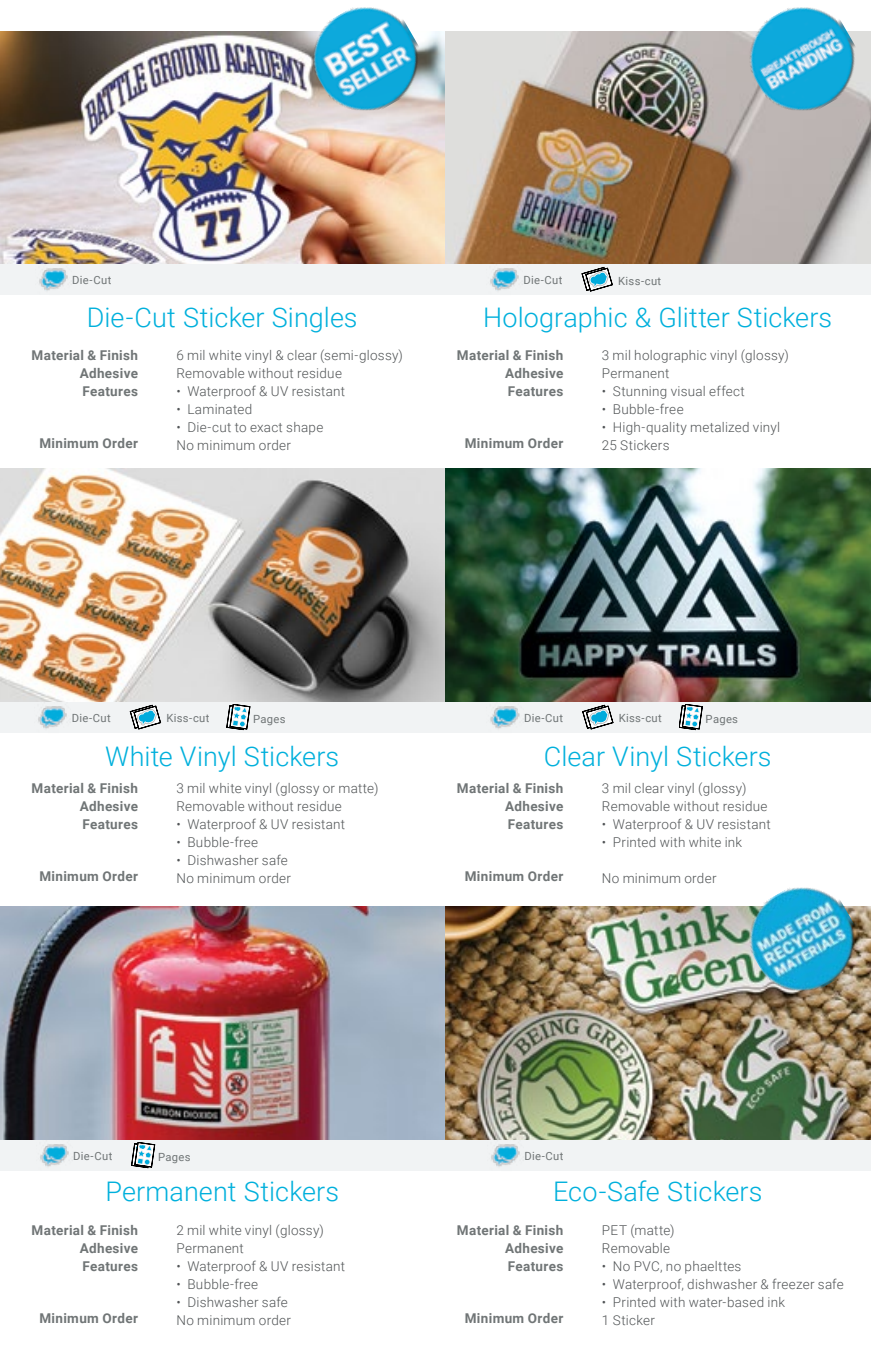
<style>
.page{position:relative;width:871px;height:1357px;background:#fff}
.page>*{position:absolute;margin:0;border:0;box-sizing:border-box;transform-origin:0 0}
.t1{font:300 27px "Roboto";letter-spacing:.005em;color:#00b0dc}
.t2{font:300 13.5px/18px "Roboto";letter-spacing:.02em;color:#525557}
.t3{font:700 13.5px/18px "Roboto";letter-spacing:.025em;color:#707576;text-align:justify}
.t4{font:11.25px "Roboto";letter-spacing:.025em;color:#707576}
</style>
<div class="page">
<img style="left:444px;top:906px;width:427px;height:233px">
<img style="left:0;top:906px;width:444px;height:233px">
<img style="left:444px;top:469px;width:427px;height:233px">
<img style="left:0;top:469px;width:444px;height:233px">
<img style="left:444px;top:32px;width:427px;height:232px">
<img style="left:0;top:32px;width:444px;height:232px">
<div style="left:0;top:264px;width:871px;height:30px;background:#f1f3f4"></div>
<div style="left:0;top:702px;width:871px;height:31px;background:#f1f3f4"></div>
<div style="left:0;top:1139px;width:871px;height:31px;background:#f1f3f4"></div>
<img style="left:487px;top:1144px;width:36px;height:27px">
<img style="left:36px;top:1144px;width:36px;height:27px">
<svg style="left:131px;top:1142px;width:24px;height:26px"></svg>
<img style="left:490px;top:706px;width:30px;height:23px">
<svg style="left:679px;top:704px;width:24px;height:26px"></svg>
<svg style="left:582px;top:705px;width:31px;height:24px"></svg>
<img style="left:38px;top:706px;width:29px;height:23px">
<svg style="left:227px;top:704px;width:23px;height:26px"></svg>
<svg style="left:130px;top:705px;width:31px;height:24px"></svg>
<img style="left:486px;top:268px;width:36px;height:27px">
<svg style="left:582px;top:267px;width:30px;height:25px"></svg>
<img style="left:35px;top:268px;width:36px;height:27px">
<img style="left:734px;top:7px;width:137px;height:103px">
<img style="left:298px;top:7px;width:137px;height:103px">
<img style="left:734px;top:887px;width:137px;height:103px">
<p class="t4" style="left:72px;top:272px;width:41px">Die-Cut</p>
<p class="t4" style="left:523px;top:272px;width:41px">Die-Cut</p>
<p class="t4" style="left:618px;top:273px;width:45px">Kiss-cut</p>
<h1 class="t1" style="left:87px;top:299px;width:272px">Die-Cut Sticker Singles</h1>
<p class="t3" style="left:80px;top:346px;width:60px;text-indent:-48px">Material &amp; Finish Adhesive Features</p>
<p class="t2" style="left:176px;top:346px;width:228px">6 mil white vinyl &amp; clear (semi-glossy)<br>Removable without residue</p>
<p class="t2" style="left:176px;top:382px;width:170px">• Waterproof &amp; UV resistant</p>
<p class="t2" style="left:176px;top:400px;width:77px">• Laminated</p>
<p class="t2" style="left:176px;top:418px;width:148px">• Die-cut to exact shape<br>No minimum order</p>
<p class="t3" style="left:39px;top:434px;width:100px">Minimum Order</p>
<h1 class="t1" style="left:483px;top:299px;width:351px">Holographic &amp; Glitter Stickers</h1>
<p class="t3" style="left:505px;top:346px;width:60px;text-indent:-48px">Material &amp; Finish Adhesive Features</p>
<p class="t3" style="left:465px;top:434px;width:100px">Minimum Order</p>
<p class="t2" style="left:602px;top:346px;width:189px">3 mil holographic vinyl (glossy)<br>Permanent</p>
<p class="t2" style="left:602px;top:382px;width:144px">• Stunning visual effect</p>
<p class="t2" style="left:602px;top:400px;width:83px">• Bubble-free</p>
<p class="t2" style="left:602px;top:418px;width:180px">• High-quality metalized vinyl<br>25 Stickers</p>
<p class="t4" style="left:72px;top:710px;width:41px">Die-Cut</p>
<p class="t4" style="left:166px;top:710px;width:45px">Kiss-cut</p>
<p class="t4" style="left:253px;top:710px;width:34px">Pages</p>
<p class="t4" style="left:524px;top:710px;width:41px">Die-Cut</p>
<p class="t4" style="left:619px;top:710px;width:45px">Kiss-cut</p>
<p class="t4" style="left:705px;top:710px;width:34px">Pages</p>
<h1 class="t1" style="left:105px;top:737px;width:235px">White Vinyl Stickers</h1>
<h1 class="t1" style="left:544px;top:737px;width:229px">Clear Vinyl Stickers</h1>
<p class="t3" style="left:80px;top:779px;width:60px;text-indent:-48px">Material &amp; Finish Adhesive Features</p>
<p class="t3" style="left:39px;top:867px;width:100px">Minimum Order</p>
<p class="t2" style="left:176px;top:779px;width:203px">3 mil white vinyl (glossy or matte)<br>Removable without residue</p>
<p class="t2" style="left:176px;top:815px;width:170px">• Waterproof &amp; UV resistant</p>
<p class="t2" style="left:176px;top:833px;width:83px">• Bubble-free</p>
<p class="t2" style="left:176px;top:851px;width:116px">• Dishwasher safe<br>No minimum order</p>
<p class="t3" style="left:505px;top:779px;width:60px;text-indent:-48px">Material &amp; Finish Adhesive Features</p>
<p class="t3" style="left:465px;top:867px;width:100px">Minimum Order</p>
<p class="t2" style="left:602px;top:779px;width:167px">3 mil clear vinyl (glossy)<br>Removable without residue</p>
<p class="t2" style="left:602px;top:815px;width:170px">• Waterproof &amp; UV resistant</p>
<p class="t2" style="left:602px;top:833px;width:142px">• Printed with white ink</p>
<p class="t2" style="left:602px;top:869px;width:116px">No minimum order</p>
<p class="t4" style="left:73px;top:1148px;width:41px">Die-Cut</p>
<p class="t4" style="left:158px;top:1148px;width:34px">Pages</p>
<p class="t4" style="left:524px;top:1148px;width:41px">Die-Cut</p>
<h1 class="t1" style="left:105px;top:1173px;width:235px">Permanent Stickers</h1>
<p class="t3" style="left:80px;top:1220px;width:60px;text-indent:-48px">Material &amp; Finish Adhesive Features</p>
<p class="t3" style="left:39px;top:1308px;width:100px">Minimum Order</p>
<p class="t2" style="left:176px;top:1220px;width:149px">2 mil white vinyl (glossy)<br>Permanent</p>
<p class="t2" style="left:176px;top:1256px;width:170px">• Waterproof &amp; UV resistant</p>
<p class="t2" style="left:176px;top:1274px;width:83px">• Bubble-free</p>
<p class="t2" style="left:176px;top:1292px;width:116px">• Dishwasher safe<br>No minimum order</p>
<h1 class="t1" style="left:553px;top:1173px;width:211px">Eco-Safe Stickers</h1>
<p class="t3" style="left:505px;top:1220px;width:60px;text-indent:-48px">Material &amp; Finish Adhesive Features</p>
<p class="t2" style="left:602px;top:1220px;width:74px">PET (matte)<br>Removable</p>
<p class="t2" style="left:602px;top:1256px;width:141px">• No PVC, no phaelttes</p>
<p class="t2" style="left:602px;top:1274px;width:243px">• Waterproof, dishwasher &amp; freezer safe</p>
<p class="t2" style="left:602px;top:1292px;width:185px">• Printed with water-based ink<br>1 Sticker</p>
<p class="t3" style="left:465px;top:1308px;width:100px">Minimum Order</p>
</div>
